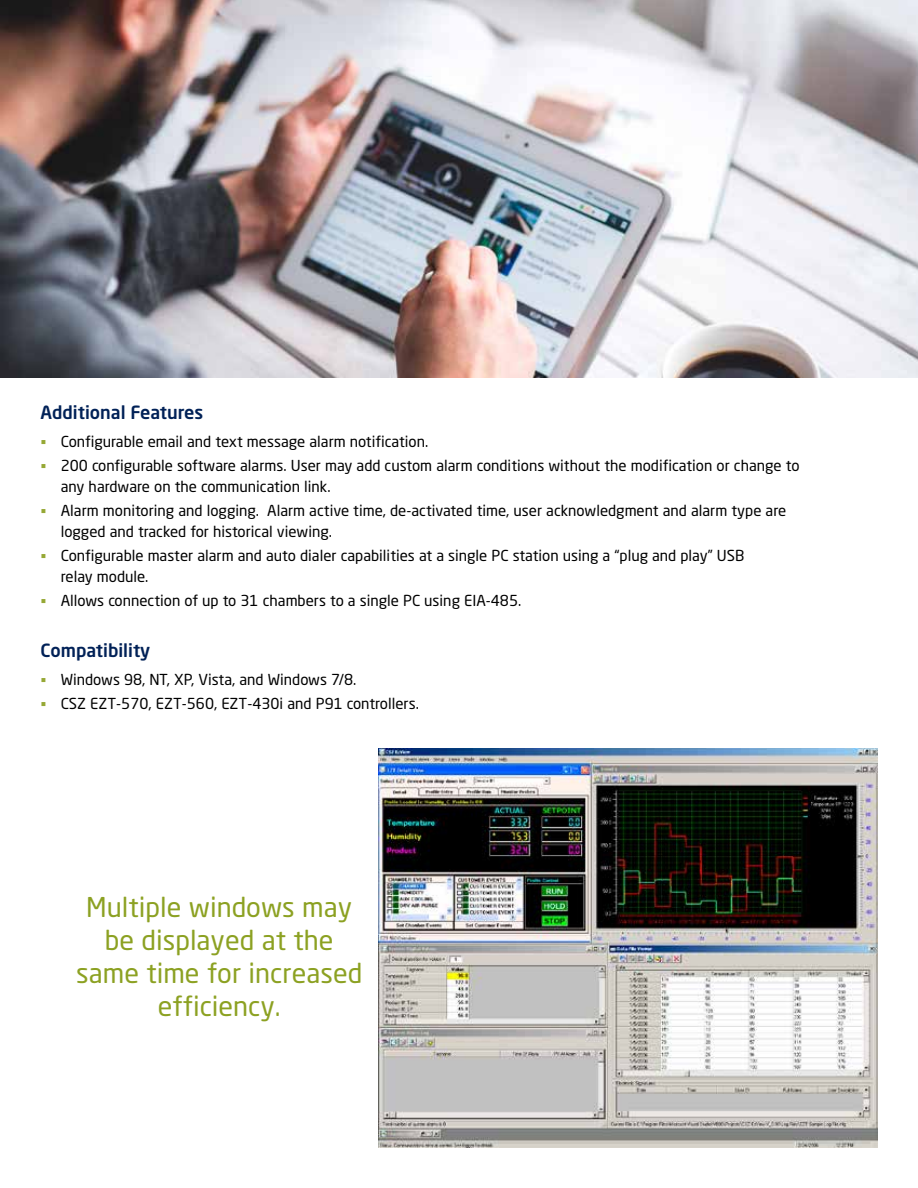
<style>
.page{position:relative;width:918px;height:1188px;background:#fff}
.page>*{position:absolute;margin:0;border:0;box-sizing:border-box;transform-origin:0 0}
.t1{font:27px/33px "Neo Sans Std";color:#8ca122;text-align:center}
.t2{font:500 18px "Neo Sans Std";color:#002157}
.t3{font:15px/21px "Neo Sans Std";color:#000}
</style>
<div class="page">
<img style="left:0;top:0;width:918px;height:378px">
<img style="left:378px;top:748px;width:500px;height:400px">
<p class="t2" style="left:40px;top:401px;width:164px">Additional Features</p>
<p class="t3" style="left:61px;top:430px;width:369px">Configurable email and text message alarm notification.</p>
<p class="t3" style="left:61px;top:454px;width:740px">200 configurable software alarms. User may add custom alarm conditions without the modification or change to any hardware on the communication link.</p>
<p class="t3" style="left:61px;top:499px;width:727px">Alarm monitoring and logging. Alarm active time, de-activated time, user acknowledgment and alarm type are logged and tracked for historical viewing.</p>
<p class="t3" style="left:61px;top:544px;width:685px">Configurable master alarm and auto dialer capabilities at a single PC station using a “plug and play” USB relay module.</p>
<p class="t3" style="left:61px;top:589px;width:462px">Allows connection of up to 31 chambers to a single PC using EIA-485.</p>
<p class="t2" style="left:40px;top:639px;width:111px">Compatibility</p>
<p class="t3" style="left:61px;top:669px;width:297px">Windows 98, NT, XP, Vista, and Windows 7/8.</p>
<p class="t3" style="left:61px;top:693px;width:360px">CSZ EZT-570, EZT-560, EZT-430i and P91 controllers.</p>
<p class="t1" style="left:76px;top:891px;width:288px">Multiple windows may be displayed at the same time for increased efficiency.</p>
</div>
